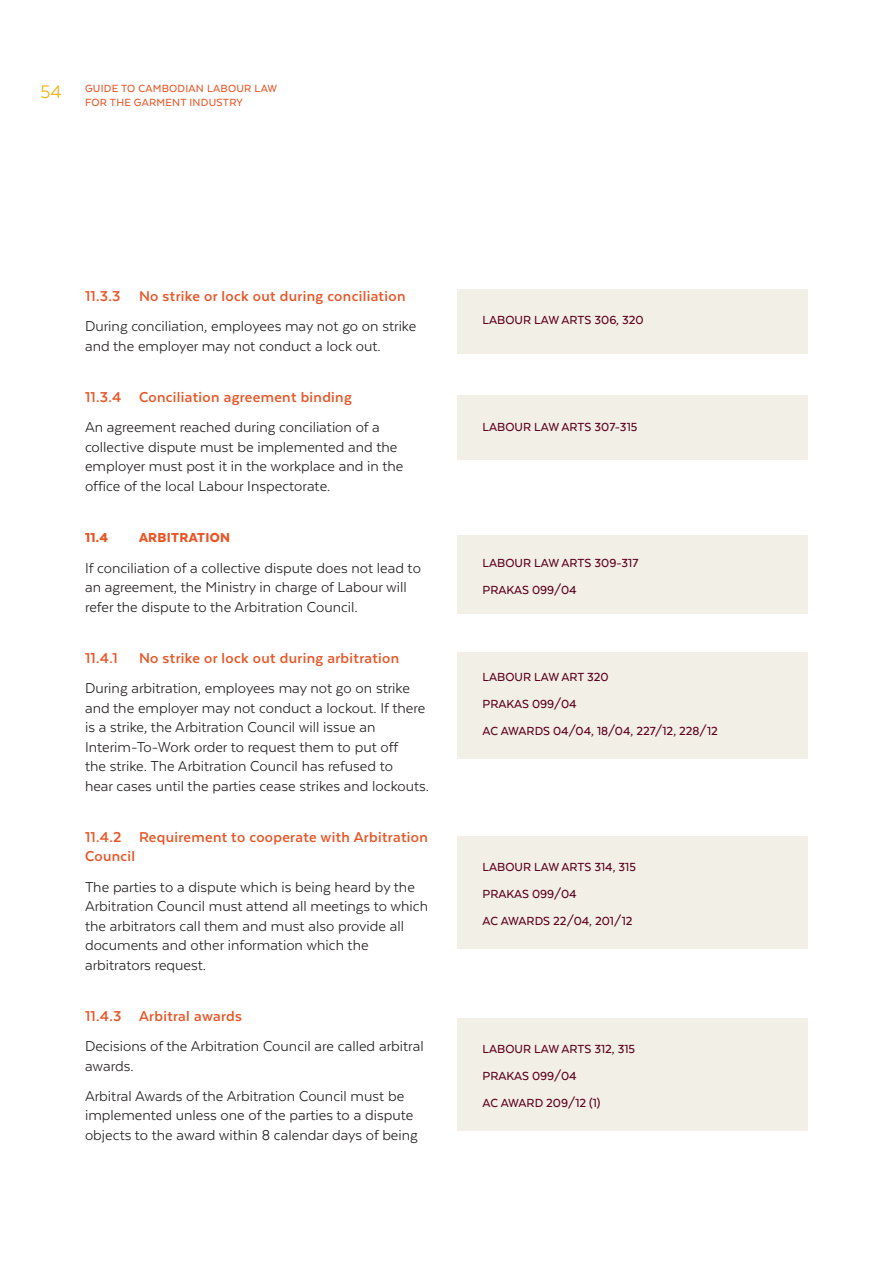
<style>
.page{position:relative;width:893px;height:1263px;background:#fff}
.page>*{position:absolute;margin:0;border:0;box-sizing:border-box;transform-origin:0 0}
.Body_Copy{font:16.5px/19.5px "Texta";color:#231f20}
.Level_3___Subhead{font:700 16.5px/19.5px "Texta";letter-spacing:.02em;color:#e85627}
.Level_2__SUBSECTION{font:900 15px "Texta";letter-spacing:.02em;color:#e85627}
.SIdebar_copy{font:500 13.5px "Texta";color:#5f0020}
.t1{font:500 12px/13.5px "Texta";letter-spacing:.02em;color:#e85627}
.s1{font-weight:400;font-size:21px;color:#f3b113}
</style>
<div class="page">
<div style="left:457px;top:289px;width:351px;height:65px;background:#f2f0e6"></div>
<div style="left:457px;top:395px;width:351px;height:65px;background:#f2f0e6"></div>
<div style="left:457px;top:535px;width:351px;height:79px;background:#f2f0e6"></div>
<div style="left:457px;top:652px;width:351px;height:106px;background:#f2f0e6"></div>
<div style="left:457px;top:836px;width:351px;height:113px;background:#f2f0e6"></div>
<div style="left:457px;top:1018px;width:351px;height:113px;background:#f2f0e6"></div>
<p class="t1" style="left:85px;top:82px;width:194px;text-indent:-45px"><span class="s1">54</span> GUIDE TO CAMBODIAN LABOUR LAW<br>FOR THE GARMENT INDUSTRY</p>
<p class="Level_3___Subhead" style="left:85px;top:286px;width:322px">11.3.3 No strike or lock out during conciliation</p>
<p class="Body_Copy" style="left:85px;top:317px;width:333px">During conciliation, employees may not go on strike and the employer may not conduct a lock out.</p>
<p class="Level_3___Subhead" style="left:85px;top:387px;width:268px">11.3.4 Conciliation agreement binding</p>
<p class="Body_Copy" style="left:85px;top:418px;width:320px">An agreement reached during conciliation of a collective dispute must be implemented and the employer must post it in the workplace and in the office of the local Labour Inspectorate.</p>
<p class="Level_2__SUBSECTION" style="left:85px;top:530px;width:25px">11.4</p>
<p class="Level_2__SUBSECTION" style="left:139px;top:530px;width:93px">ARBITRATION</p>
<p class="Body_Copy" style="left:85px;top:558px;width:337px">If conciliation of a collective dispute does not lead to an agreement, the Ministry in charge of Labour will refer the dispute to the Arbitration Council.</p>
<p class="Level_3___Subhead" style="left:85px;top:648px;width:34px">11.4.1</p>
<p class="Level_3___Subhead" style="left:139px;top:648px;width:262px">No strike or lock out during arbitration</p>
<p class="Body_Copy" style="left:85px;top:678px;width:346px">During arbitration, employees may not go on strike and the employer may not conduct a lockout. If there is a strike, the Arbitration Council will issue an Interim-To-Work order to request them to put off<br>the strike. The Arbitration Council has refused to<br>hear cases until the parties cease strikes and lockouts.</p>
<p class="Level_3___Subhead" style="left:85px;top:827px;width:344px">11.4.2 Requirement to cooperate with Arbitration<br>Council</p>
<p class="Body_Copy" style="left:85px;top:877px;width:345px">The parties to a dispute which is being heard by the Arbitration Council must attend all meetings to which the arbitrators call them and must also provide all documents and other information which the arbitrators request.</p>
<p class="Level_3___Subhead" style="left:85px;top:1006px;width:159px">11.4.3 Arbitral awards</p>
<p class="Body_Copy" style="left:85px;top:1036px;width:340px">Decisions of the Arbitration Council are called arbitral awards.</p>
<p class="Body_Copy" style="left:85px;top:1086px;width:334px">Arbitral Awards of the Arbitration Council must be implemented unless one of the parties to a dispute objects to the award within 8 calendar days of being</p>
<p class="SIdebar_copy" style="left:483px;top:313px;width:163px">LABOUR LAW ARTS 306, 320</p>
<p class="SIdebar_copy" style="left:483px;top:419px;width:156px">LABOUR LAW ARTS 307-315</p>
<p class="SIdebar_copy" style="left:483px;top:556px;width:157px">LABOUR LAW ARTS 309-317</p>
<p class="SIdebar_copy" style="left:483px;top:583px;width:96px">PRAKAS 099/04</p>
<p class="SIdebar_copy" style="left:483px;top:670px;width:128px">LABOUR LAW ART 320</p>
<p class="SIdebar_copy" style="left:483px;top:697px;width:96px">PRAKAS 099/04</p>
<p class="SIdebar_copy" style="left:483px;top:724px;width:237px">AC AWARDS 04/04, 18/04, 227/12, 228/12</p>
<p class="SIdebar_copy" style="left:483px;top:860px;width:155px">LABOUR LAW ARTS 314, 315</p>
<p class="SIdebar_copy" style="left:483px;top:887px;width:96px">PRAKAS 099/04</p>
<p class="SIdebar_copy" style="left:483px;top:914px;width:151px">AC AWARDS 22/04, 201/12</p>
<p class="SIdebar_copy" style="left:483px;top:1042px;width:154px">LABOUR LAW ARTS 312, 315</p>
<p class="SIdebar_copy" style="left:483px;top:1069px;width:96px">PRAKAS 099/04</p>
<p class="SIdebar_copy" style="left:483px;top:1096px;width:119px">AC AWARD 209/12 (1)</p>
</div>
